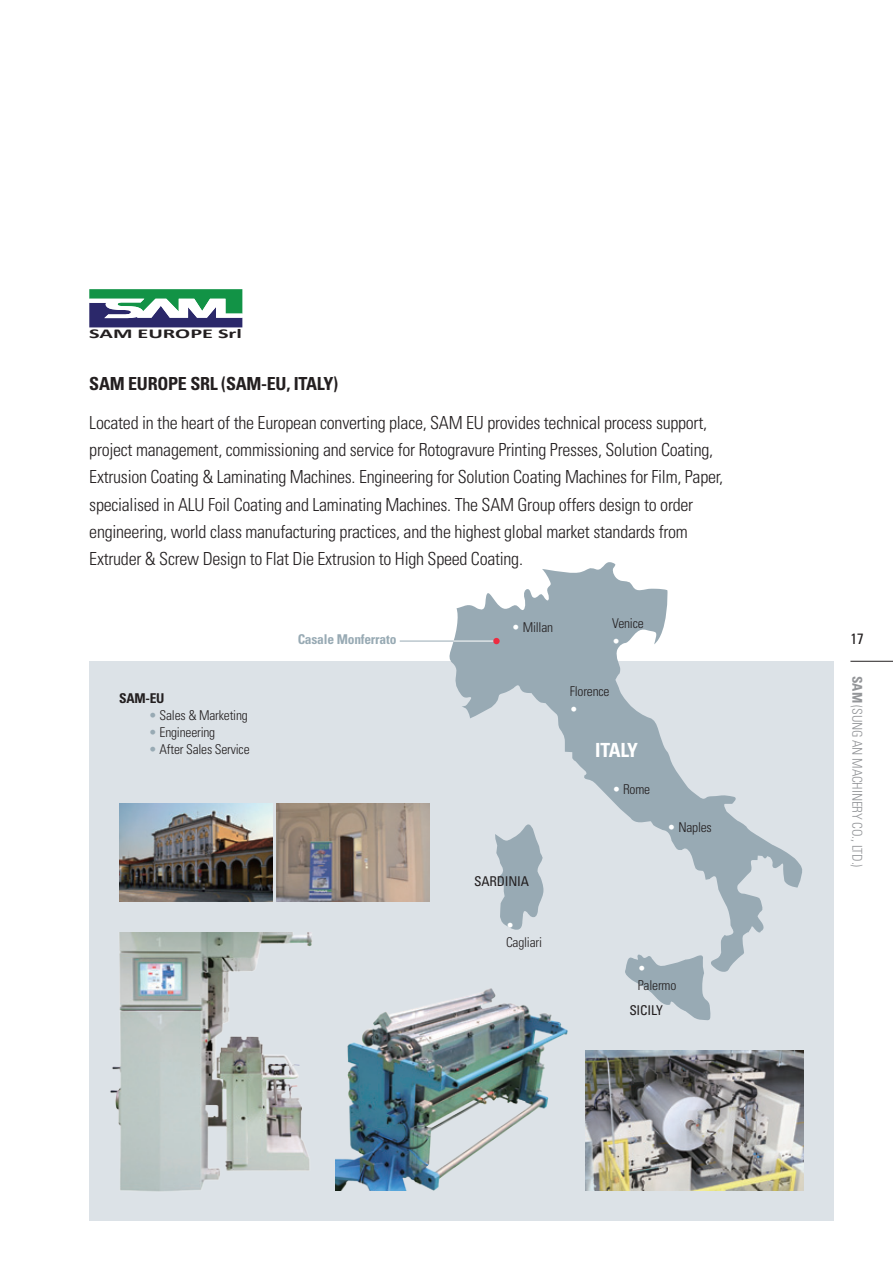
<style>
.page{position:relative;width:893px;height:1263px;background:#fff}
.page>*{position:absolute;margin:0;border:0;box-sizing:border-box;transform-origin:0 0}
.t1{font:700 condensed 19.5px "Univers";letter-spacing:-.045em;color:#fff}
.t2{font:300 condensed 18px/27px "Univers";letter-spacing:-.015em;color:#231f20}
.t3{font:700 condensed 18px "Univers";letter-spacing:-.015em;color:#231f20}
.t4{font:condensed 15px "Univers";color:#231f20}
.t5{font:300 condensed 13.5px/17.2px "Univers";letter-spacing:-.015em;color:#231f20}
.t6{font:300 condensed 13.5px "Univers";letter-spacing:-.015em;color:#939598}
.t7{font:700 condensed 13.5px "Univers";letter-spacing:-.015em;color:#98aab4}
.t8{font:condensed 13.5px "Univers";letter-spacing:-.015em;color:#231f20}
.t9{font:700 13.5px "Calibri";color:#231f20;scale:1.65 1}
.t10{font:700 condensed 13.5px "Univers";color:#231f20}
.s1{color:#98aab4}
.s2{color:#fff}
.s3{font-weight:700}
</style>
<div class="page">
<hr style="left:850px;top:661px;width:43px;height:1px;background:#231f20">
<svg style="left:89px;top:289px;width:153px;height:38px"></svg>
<div style="left:89px;top:661px;width:744px;height:559px;background:#dce2e7"></div>
<img style="left:110px;top:932px;width:226px;height:260px">
<img style="left:276px;top:804px;width:153px;height:97px">
<img style="left:119px;top:804px;width:153px;height:97px">
<img style="left:336px;top:1001px;width:232px;height:190px">
<img style="left:585px;top:1050px;width:219px;height:141px">
<svg style="left:445px;top:562px;width:357px;height:460px"></svg>
<div style="left:493px;top:638px;width:7px;height:6px;background:#ed2c41;border-radius:50%"></div>
<hr style="left:453px;top:641px;width:40px;height:1px;background:#fff">
<hr style="left:400px;top:641px;width:53px;height:1px;background:#98aab4">
<p class="t9" style="left:89px;top:325px;width:94px">SAM EUROPE Srl</p>
<p class="t3" style="left:89px;top:372px;width:250px">SAM EuROPE SRL (SAM-Eu, ITALY)</p>
<p class="t2" style="left:89px;top:410px;width:635px">Located in the heart of the european converting place, SAM eu provides technical process support, project management, commissioning and service for rotogravure Printing Presses, Solution coating, extrusion coating &amp; Laminating Machines. engineering for Solution coating Machines for Film, Paper, specialised in ALu Foil coating and Laminating Machines. the SAM group offers design to order engineering, world class manufacturing practices, and the highest global market standards from extruder &amp; Screw design to Flat die extrusion to high Speed coating.</p>
<p class="t10" style="left:119px;top:689px;width:47px">SAM-Eu</p>
<p class="t5" style="left:149px;top:706px;width:100px"><span class="s1">•</span> Sales &amp; Marketing</p>
<p class="t5" style="left:149px;top:724px;width:68px"><span class="s1">•</span> engineering</p>
<p class="t5" style="left:149px;top:741px;width:102px"><span class="s1">•</span> After Sales Service</p>
<p class="t7" style="left:298px;top:631px;width:100px">Casale Monferrato</p>
<p class="t5" style="left:512px;top:619px;width:43px"><span class="s2">•</span> Millan</p>
<p class="t8" style="left:474px;top:872px;width:56px">SARDINIA</p>
<p class="t5" style="left:506px;top:917px;width:38px"><span class="s2">• </span>cagliari</p>
<p class="t5" style="left:612px;top:615px;width:33px">Venice <span class="s2">•</span></p>
<p class="t5" style="left:570px;top:683px;width:41px">Florence <span class="s2">•</span></p>
<p class="t1" style="left:595px;top:738px;width:44px">ITALY</p>
<p class="t5" style="left:612px;top:781px;width:39px"><span class="s2">•</span> rome</p>
<p class="t5" style="left:668px;top:819px;width:46px"><span class="s2">•</span> naples</p>
<p class="t5" style="left:638px;top:959px;width:40px"><span class="s2">•<br></span>Palermo</p>
<p class="t8" style="left:629px;top:1002px;width:35px">SICILY</p>
<p class="t4" style="left:850px;top:629px;width:15px">17</p>
<p class="t6" style="left:865px;top:676px;width:193px;rotate:90deg"><span class="s3">SAM</span> (Sung An MAchinery co., Ltd.)</p>
</div>
